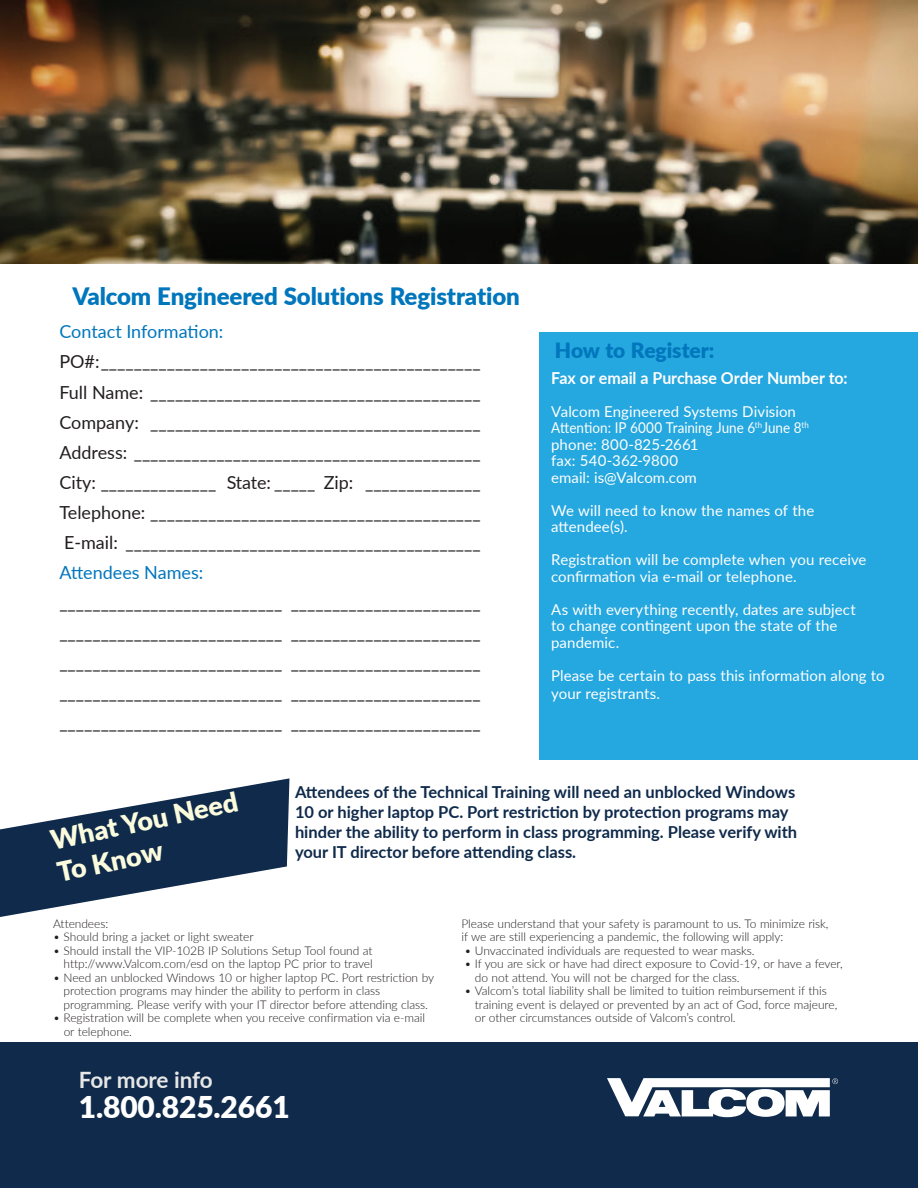
<style>
.page{position:relative;width:918px;height:1188px;background:#fff}
.page>*{position:absolute;margin:0;border:0;box-sizing:border-box;transform-origin:0 0}
.t1{font:900 30px "Lato";letter-spacing:-.005em;color:#fff}
.t2{font:900 27px/32.4px "Lato";color:#fbfbdd}
.t3{font:900 24px "Lato";letter-spacing:-.005em;color:#0076bc}
.t4{font:700 22.5px "Lato";letter-spacing:-.01em;color:#e6e7e6}
.t5{font:900 21px "Lato";letter-spacing:-.005em;color:#0076bc}
.t6{font:18px/30px "Lato";color:#231f20;text-align:justify}
.t7{font:18px "Lato";color:#0076bc}
.t8{font:700 16.5px/19.8px "Lato";color:#0f2a4b}
.t9{font:700 16.5px "Lato";letter-spacing:-.005em;color:#fff}
.t10{font:15px/16.5px "Lato";letter-spacing:.005em;color:#fff}
.t11{font:300 12px/13.5px "Lato";letter-spacing:-.005em;color:#231f20}
</style>
<div class="page">
<div style="left:539px;top:333px;width:379px;height:427px;background:#25a7df"></div>
<div style="left:0;top:1042px;width:918px;height:146px;background:#0f2a4b"></div>
<svg style="left:607px;top:1078px;width:231px;height:39px"></svg>
<img style="left:0;top:0;width:918px;height:264px">
<svg style="left:0;top:778px;width:289px;height:139px"></svg>
<h3 class="t3" style="left:72px;top:278px;width:449px">Valcom Engineered Solutions Registration</h3>
<h3 class="t7" style="left:59px;top:319px;width:166px">Contact Information:</h3>
<p class="t6" style="left:59px;top:346px;width:423px">PO#:______________________________________________ Full Name: ________________________________________ Company: ________________________________________ Address: __________________________________________ City: ______________ State: _____ Zip: ______________ Telephone: ________________________________________ E-mail: ___________________________________________</p>
<h3 class="t7" style="left:59px;top:559px;width:145px">Attendees Names:</h3>
<p class="t6" style="left:59px;top:586px;width:423px">___________________________ _______________________ ___________________________ _______________________ ___________________________ _______________________ ___________________________ _______________________ ___________________________ _______________________</p>
<h3 class="t5" style="left:555px;top:335px;width:161px">How to Register:</h3>
<h3 class="t9" style="left:551px;top:366px;width:298px">Fax or email a Purchase Order Number to:</h3>
<p class="t10" style="left:551px;top:403px;width:259px">Valcom Engineered Systems Division<br>Attention: IP 6000 Training June 6<sup>th</sup>June 8<sup>th </sup>phone: 800-825-2661<br>fax: 540-362-9800<br>email: is@Valcom.com</p>
<p class="t10" style="left:551px;top:502px;width:265px">We will need to know the names of the attendee(s).</p>
<p class="t10" style="left:551px;top:551px;width:317px">Registration will be complete when you receive confirmation via e-mail or telephone.</p>
<p class="t10" style="left:551px;top:601px;width:306px">As with everything recently, dates are subject to change contingent upon the state of the pandemic.</p>
<p class="t10" style="left:551px;top:666px;width:335px;line-height:18px">Please be certain to pass this information along to your registrants.</p>
<h2 class="t2" style="left:47px;top:824px;width:192px;rotate:-12deg">What You Need<br>To Know</h2>
<p class="t8" style="left:295px;top:782px;width:504px">Attendees of the Technical Training will need an unblocked Windows 10 or higher laptop PC. Port restriction by protection programs may hinder the ability to perform in class programming. Please verify with your IT director before attending class.</p>
<p class="t11" style="left:53px;top:916px;width:57px">Attendees:</p>
<p class="t11" style="left:53px;top:930px;width:202px">• Should bring a jacket or light sweater</p>
<p class="t11" style="left:53px;top:943px;width:321px;text-align:right">• Should install the VIP-102B IP Solutions Setup Tool found at http://www.Valcom.com/esd on the laptop PC prior to travel</p>
<p class="t11" style="left:64px;top:970px;width:372px;text-indent:-10px">• Need an unblocked Windows 10 or higher laptop PC. Port restriction by protection programs may hinder the ability to perform in class programming. Please verify with your IT director before attending class.</p>
<p class="t11" style="left:64px;top:1011px;width:363px;text-indent:-11px">• Registration will be complete when you receive confirmation via e-mail or telephone.</p>
<h3 class="t4" style="left:79px;top:1063px;width:135px">For more info</h3>
<h1 class="t1" style="left:79px;top:1084px;width:212px">1.800.825.2661</h1>
<p class="t11" style="left:461px;top:916px;width:369px">Please understand that your safety is paramount to us. To minimize risk, if we are still experiencing a pandemic, the following will apply:</p>
<p class="t11" style="left:464px;top:943px;width:292px">• Unvaccinated individuals are requested to wear masks.</p>
<p class="t11" style="left:475px;top:957px;width:369px;text-indent:-11px">• If you are sick or have had direct exposure to Covid-19, or have a fever, do not attend. You will not be charged for the class.</p>
<p class="t11" style="left:475px;top:984px;width:364px;text-indent:-10px">• Valcom’s total liability shall be limited to tuition reimbursement if this training event is delayed or prevented by an act of God, force majeure, or other circumstances outside of Valcom’s control.</p>
</div>
